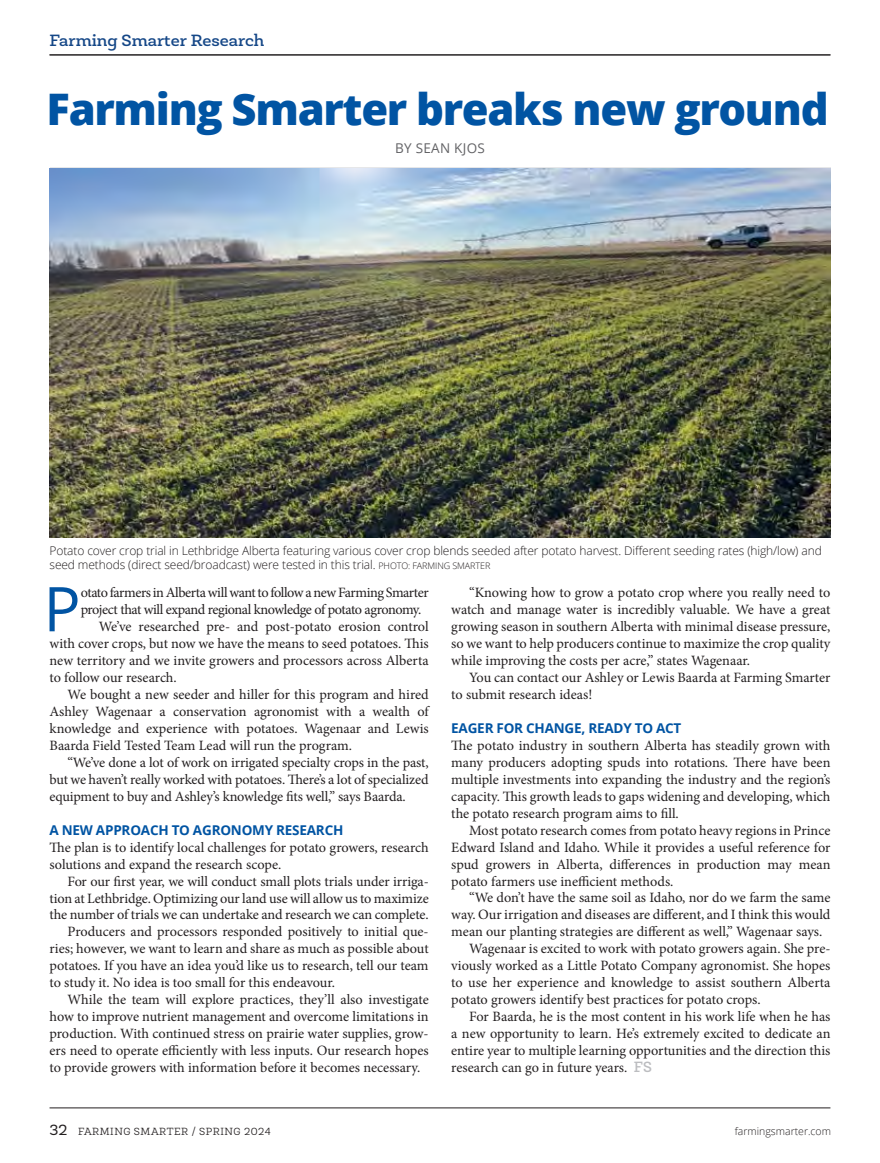
<style>
.page{position:relative;width:880px;height:1163px;background:#fff}
.page>*{position:absolute;margin:0;border:0;box-sizing:border-box;transform-origin:0 0}
.t1{font:61.8px "Open Sans";color:#0154a3}
.t2{font:800 43.5px "Open Sans";letter-spacing:-.03em;color:#0154a3}
.t3{font:500 16.5px "Newslab";color:#154787;scale:1.05 1}
.t4{font:14.25px/17px "Minion Pro";letter-spacing:-.005em;color:#231f20;text-align:justify}
.t5{font:14.25px "Minion Pro";letter-spacing:-.03em;color:#231f20}
.t6{font:14.25px "Minion Pro";letter-spacing:-.035em;color:#231f20}
.t7{font:700 13.5px "Open Sans";letter-spacing:-.015em;color:#0154a3}
.t8{font:13.5px "Open Sans";letter-spacing:.02em;color:#636366}
.t9{font:300 12px/14.4px "Open Sans";letter-spacing:-.01em;color:#231f20}
.t10{font:300 10.5px "Newslab";letter-spacing:.05em;color:#231f20}
.t11{font:300 10.5px "Open Sans";color:#231f20}
.s1{font-size:9px}
.s2{font-weight:400;font-size:15px}
.s3{font-family:"Newslab";font-weight:500;font-size:15px;color:#bcbdc0}
</style>
<div class="page">
<img style="left:50px;top:168px;width:780px;height:370px">
<hr style="left:50px;top:55px;width:780px;height:1px;background:#231f20">
<hr style="left:50px;top:1107px;width:780px;height:1px;background:#231f20">
<p class="t3" style="left:50px;top:30px;width:206px">Farming Smarter Research</p>
<h2 class="t2" style="left:47px;top:76px;width:783px">Farming Smarter breaks new ground</h2>
<p class="t8" style="left:395px;top:139px;width:91px">BY SEAN KJOS</p>
<p class="t9" style="left:50px;top:543px;width:773px">Potato cover crop trial in Lethbridge Alberta featuring various cover crop blends seeded after potato harvest. Different seeding rates (high/low) and seed methods (direct seed/broadcast) were tested in this trial. <span class="s1">PHOTO: FARMING SMARTER</span></p>
<h1 class="t1" style="left:43px;top:566px;width:39px">P</h1>
<p class="t5" style="left:81px;top:583px;width:349px">otato farmers in Alberta will want to follow a new Farming Smarter</p>
<p class="t6" style="left:81px;top:600px;width:342px">project that will expand regional knowledge of potato agronomy.</p>
<p class="t4" style="left:99px;top:618px;width:331px">We’ve researched pre- and post-potato erosion control</p>
<p class="t4" style="left:50px;top:635px;width:380px">with cover crops, but now we have the means to seed potatoes. This</p>
<p class="t4" style="left:50px;top:652px;width:380px">new territory and we invite growers and processors across Alberta</p>
<p class="t4" style="left:50px;top:669px;width:129px">to follow our research.</p>
<p class="t4" style="left:68px;top:686px;width:362px">We bought a new seeder and hiller for this program and hired</p>
<p class="t4" style="left:50px;top:703px;width:380px">Ashley Wagenaar a conservation agronomist with a wealth of</p>
<p class="t4" style="left:50px;top:720px;width:380px">knowledge and experience with potatoes. Wagenaar and Lewis</p>
<p class="t4" style="left:50px;top:737px;width:304px">Baarda Field Tested Team Lead will run the program.</p>
<p class="t4" style="left:68px;top:754px;width:362px">“We’ve done a lot of work on irrigated specialty crops in the past,</p>
<p class="t4" style="left:50px;top:771px;width:380px">but we haven’t really worked with potatoes. There’s a lot of specialized</p>
<p class="t4" style="left:50px;top:788px;width:358px">equipment to buy and Ashley’s knowledge fits well,” says Baarda.</p>
<p class="t7" style="left:50px;top:820px;width:295px">A NEW APPROACH TO AGRONOMY RESEARCH</p>
<p class="t4" style="left:50px;top:839px;width:380px">The plan is to identify local challenges for potato growers, research solutions and expand the research scope.</p>
<p class="t4" style="left:67px;top:872px;width:362px">For our first year, we will conduct small plots trials under irriga-</p>
<p class="t4" style="left:50px;top:889px;width:380px">tion at Lethbridge. Optimizing our land use will allow us to maximize</p>
<p class="t4" style="left:50px;top:906px;width:380px">the number of trials we can undertake and research we can complete.</p>
<p class="t4" style="left:67px;top:923px;width:362px">Producers and processors responded positively to initial que-</p>
<p class="t4" style="left:50px;top:940px;width:380px">ries; however, we want to learn and share as much as possible about</p>
<p class="t4" style="left:50px;top:957px;width:380px">potatoes. If you have an idea you’d like us to research, tell our team</p>
<p class="t4" style="left:50px;top:974px;width:287px">to study it. No idea is too small for this endeavour.</p>
<p class="t4" style="left:67px;top:991px;width:362px">While the team will explore practices, they’ll also investigate</p>
<p class="t4" style="left:50px;top:1008px;width:380px">how to improve nutrient management and overcome limitations in</p>
<p class="t4" style="left:50px;top:1025px;width:380px">production. With continued stress on prairie water supplies, grow-</p>
<p class="t4" style="left:50px;top:1042px;width:380px">ers need to operate efficiently with less inputs. Our research hopes</p>
<p class="t4" style="left:50px;top:1059px;width:372px">to provide growers with information before it becomes necessary.</p>
<p class="t10" style="left:50px;top:1125px;width:223px"><span class="s2">32</span> FARMING SMARTER / SPRING 2024</p>
<p class="t4" style="left:451px;top:584px;width:380px;text-indent:18px">“Knowing how to grow a potato crop where you really need to watch and manage water is incredibly valuable. We have a great growing season in southern Alberta with minimal disease pressure, so we want to help producers continue to maximize the crop quality while improving the costs per acre,” states Wagenaar.</p>
<p class="t4" style="left:451px;top:669px;width:380px;text-indent:18px">You can contact our Ashley or Lewis Baarda at Farming Smarter to submit research ideas!</p>
<p class="t7" style="left:451px;top:718px;width:231px">EAGER FOR CHANGE, READY TO ACT</p>
<p class="t4" style="left:451px;top:737px;width:380px">The potato industry in southern Alberta has steadily grown with many producers adopting spuds into rotations. There have been multiple investments into expanding the industry and the region’s capacity. This growth leads to gaps widening and developing, which the potato research program aims to fill.</p>
<p class="t4" style="left:451px;top:822px;width:380px;text-indent:18px">Most potato research comes from potato heavy regions in Prince Edward Island and Idaho. While it provides a useful reference for spud growers in Alberta, differences in production may mean potato farmers use inefficient methods.</p>
<p class="t4" style="left:469px;top:889px;width:362px">“We don’t have the same soil as Idaho, nor do we farm the same</p>
<p class="t4" style="left:451px;top:906px;width:380px">way. Our irrigation and diseases are different, and I think this would</p>
<p class="t4" style="left:451px;top:923px;width:372px">mean our planting strategies are different as well,” Wagenaar says.</p>
<p class="t4" style="left:469px;top:940px;width:362px">Wagenaar is excited to work with potato growers again. She pre-</p>
<p class="t4" style="left:451px;top:957px;width:380px">viously worked as a Little Potato Company agronomist. She hopes</p>
<p class="t4" style="left:451px;top:974px;width:380px">to use her experience and knowledge to assist southern Alberta</p>
<p class="t4" style="left:451px;top:991px;width:311px">potato growers identify best practices for potato crops.</p>
<p class="t4" style="left:469px;top:1008px;width:362px">For Baarda, he is the most content in his work life when he has</p>
<p class="t4" style="left:451px;top:1025px;width:380px">a new opportunity to learn. He’s extremely excited to dedicate an</p>
<p class="t4" style="left:451px;top:1042px;width:380px">entire year to multiple learning opportunities and the direction this</p>
<p class="t4" style="left:451px;top:1059px;width:202px">research can go in future years. <span class="s3">FS</span></p>
<p class="t11" style="left:734px;top:1124px;width:98px">farmingsmarter.com</p>
</div>
